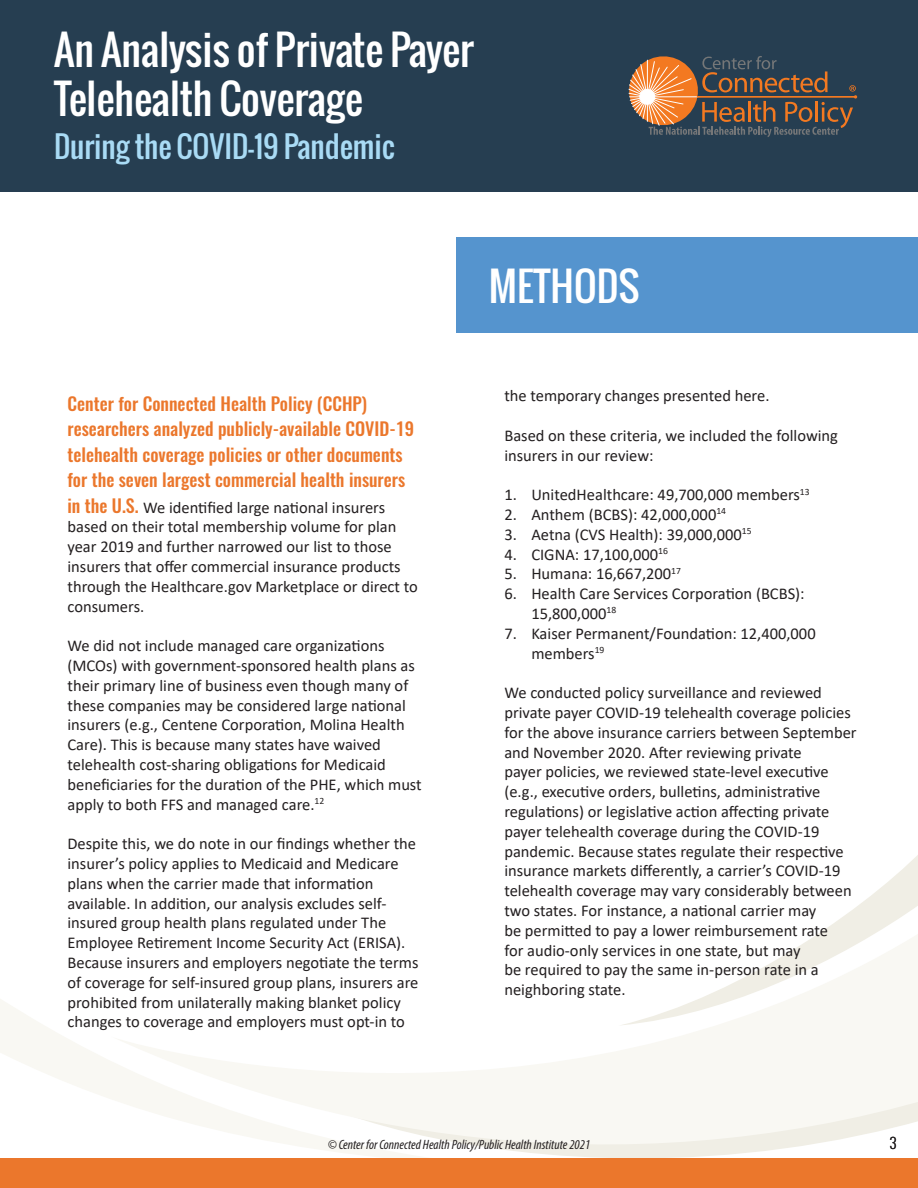
<style>
.page{position:relative;width:918px;height:1188px;background:#fff}
.page>*{position:absolute;margin:0;border:0;box-sizing:border-box;transform-origin:0 0}
.t1{font:40.5px/49.2px "Oswald";color:#fff}
.chapter{font:39.3px "Oswald";color:#fff}
.t2{font:29.4px "Oswald";color:#a9dbf5}
.t3{font:500 18px/25.5px "Oswald";color:#eb772c}
.t4{font:16.5px/19.8px "Calibri";color:#231f20}
.t5{font:300 15px "Oswald";color:#231f20}
.t6{font:italic condensed 13.5px "Myriad Pro";color:#231f20}
.s1{font-family:"Oswald";font-weight:500;font-size:18px;color:#eb772c}
</style>
<div class="page">
<svg style="left:494px;top:1026px;width:424px;height:132px;fill:#f9f8f3"></svg>
<svg style="left:623px;top:855px;width:295px;height:171px"></svg>
<svg style="left:0;top:999px;width:494px;height:159px"></svg>
<div style="left:0;top:1158px;width:918px;height:30px;background:#eb772c"></div>
<div style="left:0;top:0;width:918px;height:192px;background:#263e51"></div>
<svg style="left:629px;top:56px;width:228px;height:81px"></svg>
<div style="left:456px;top:238px;width:462px;height:95px;background:#5594ce"></div>
<h1 class="t1" style="left:54px;top:25px;width:421px">An Analysis of Private Payer<br>Telehealth Coverage</h1>
<h3 class="t2" style="left:54px;top:125px;width:342px">During the COVID-19 Pandemic</h3>
<p class="t3" style="left:68px;top:391px;width:348px">Center for Connected Health Policy (CCHP) researchers analyzed publicly-available COVID-19 telehealth coverage policies or other documents for the seven largest commercial health insurers</p>
<p class="t4" style="left:68px;top:497px;width:352px"><span class="s1">in the U.S.</span> We identified large national insurers based on their total membership volume for plan year 2019 and further narrowed our list to those insurers that offer commercial insurance products through the Healthcare.gov Marketplace or direct to consumers.</p>
<p class="t4" style="left:68px;top:635px;width:356px">We did not include managed care organizations (MCOs) with government-sponsored health plans as their primary line of business even though many of these companies may be considered large national insurers (e.g., Centene Corporation, Molina Health Care). This is because many states have waived telehealth cost-sharing obligations for Medicaid beneficiaries for the duration of the PHE, which must apply to both FFS and managed care.<sup>12</sup></p>
<p class="t4" style="left:68px;top:833px;width:353px">Despite this, we do note in our findings whether the insurer’s policy applies to Medicaid and Medicare plans when the carrier made that information available. In addition, our analysis excludes self&shy;insured group health plans regulated under The Employee Retirement Income Security Act (ERISA).<br>Because insurers and employers negotiate the terms of coverage for self-insured group plans, insurers are prohibited from unilaterally making blanket policy changes to coverage and employers must opt-in to</p>
<p class="chapter" style="left:489px;top:257px;width:152px">METHODS</p>
<p class="t4" style="left:504px;top:385px;width:267px">the temporary changes presented here.</p>
<p class="t4" style="left:504px;top:425px;width:335px">Based on these criteria, we included the following insurers in our review:</p>
<p class="t4" style="left:504px;top:484px;width:307px">1. UnitedHealthcare: 49,700,000 members<sup>13</sup></p>
<p class="t4" style="left:504px;top:504px;width:223px">2. Anthem (BCBS): 42,000,000<sup>14</sup></p>
<p class="t4" style="left:504px;top:524px;width:249px">3. Aetna (CVS Health): 39,000,000<sup>15</sup></p>
<p class="t4" style="left:504px;top:544px;width:165px">4. CIGNA: 17,100,000<sup>16</sup></p>
<p class="t4" style="left:504px;top:564px;width:178px">5. Humana: 16,667,200<sup>17</sup></p>
<p class="t4" style="left:531px;top:583px;width:275px;text-indent:-27px">6. Health Care Services Corporation (BCBS):<br>15,800,000<sup>18</sup></p>
<p class="t4" style="left:531px;top:623px;width:286px;text-indent:-27px">7. Kaiser Permanent/Foundation: 12,400,000 members<sup>19</sup></p>
<p class="t4" style="left:504px;top:682px;width:354px">We conducted policy surveillance and reviewed private payer COVID-19 telehealth coverage policies for the above insurance carriers between September and November 2020. After reviewing private<br>payer policies, we reviewed state-level executive (e.g., executive orders, bulletins, administrative regulations) or legislative action affecting private payer telehealth coverage during the COVID-19 pandemic. Because states regulate their respective insurance markets differently, a carrier’s COVID-19 telehealth coverage may vary considerably between two states. For instance, a national carrier may<br>be permitted to pay a lower reimbursement rate<br>for audio-only services in one state, but may<br>be required to pay the same in-person rate in a neighboring state.</p>
<p class="t6" style="left:328px;top:1136px;width:264px">© Center for Connected Health Policy/Public Health Institute 2021</p>
<p class="t5" style="left:889px;top:1129px;width:9px">3</p>
</div>
